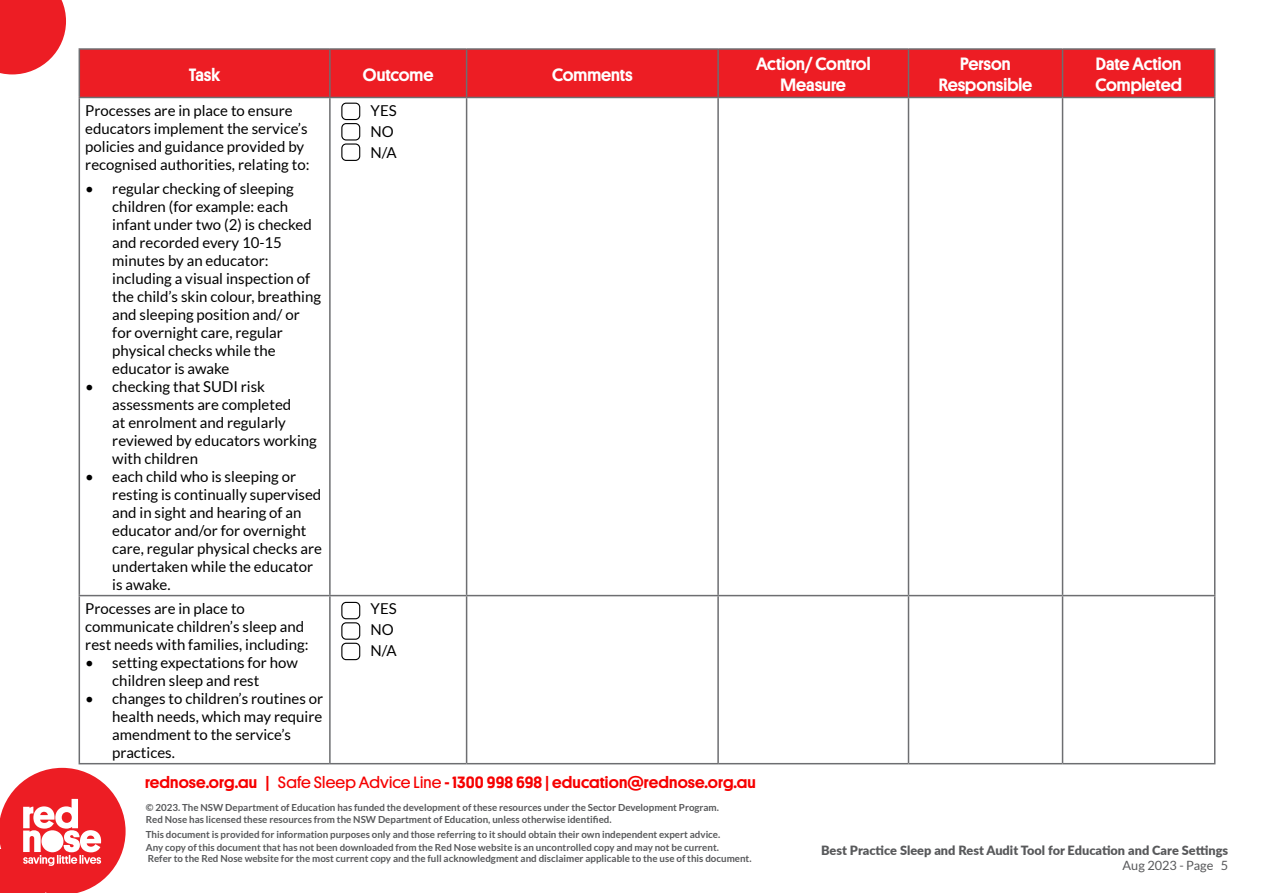
<style>
.page{position:relative;width:1263px;height:893px;background:#fff}
.page>*{position:absolute;margin:0;border:0;box-sizing:border-box;transform-origin:0 0}
.t1{font:500 18px/21.6px "Platform";color:#fff;text-align:center}
.t2{font:500 16.5px "Platform";letter-spacing:.01em;color:#f60000}
.t3{font:15px/18px "Lato";color:#000}
.t4{font:900 12.75px "Lato";color:#58595b}
.t5{font:12.75px "Lato";color:#58595b}
.t6{font:700 9.75px/12.1px "Lato";color:#58595b}
.s1{font-weight:400}
</style>
<div class="page">
<div style="left:80px;top:50px;width:1134px;height:47px;background:#ed1d24"></div>
<hr style="left:79px;top:98px;width:1px;height:497px;background:#6d6e71">
<hr style="left:329px;top:98px;width:2px;height:497px;background:#6d6e71">
<hr style="left:466px;top:98px;width:1px;height:497px;background:#6d6e71">
<hr style="left:717px;top:98px;width:2px;height:497px;background:#6d6e71">
<hr style="left:908px;top:98px;width:1px;height:497px;background:#6d6e71">
<hr style="left:1062px;top:98px;width:1px;height:497px;background:#6d6e71">
<hr style="left:1214px;top:98px;width:1px;height:497px;background:#6d6e71">
<hr style="left:79px;top:595px;width:251px;height:1px;background:#6d6e71">
<hr style="left:79px;top:596px;width:1px;height:167px;background:#6d6e71">
<hr style="left:330px;top:595px;width:137px;height:1px;background:#6d6e71">
<hr style="left:329px;top:596px;width:2px;height:167px;background:#6d6e71">
<hr style="left:467px;top:595px;width:251px;height:1px;background:#6d6e71">
<hr style="left:466px;top:596px;width:1px;height:167px;background:#6d6e71">
<hr style="left:718px;top:595px;width:190px;height:1px;background:#6d6e71">
<hr style="left:717px;top:596px;width:2px;height:167px;background:#6d6e71">
<hr style="left:908px;top:595px;width:154px;height:1px;background:#6d6e71">
<hr style="left:908px;top:596px;width:1px;height:167px;background:#6d6e71">
<hr style="left:1062px;top:595px;width:153px;height:1px;background:#6d6e71">
<hr style="left:1062px;top:596px;width:1px;height:167px;background:#6d6e71">
<hr style="left:1214px;top:596px;width:1px;height:167px;background:#6d6e71">
<hr style="left:79px;top:48px;width:251px;height:2px;background:#6d6e71">
<hr style="left:79px;top:50px;width:1px;height:47px;background:#6d6e71">
<hr style="left:79px;top:97px;width:251px;height:1px;background:#6d6e71">
<hr style="left:330px;top:48px;width:137px;height:2px;background:#6d6e71">
<hr style="left:329px;top:50px;width:2px;height:47px;background:#6d6e71">
<hr style="left:330px;top:97px;width:137px;height:1px;background:#6d6e71">
<hr style="left:467px;top:48px;width:251px;height:2px;background:#6d6e71">
<hr style="left:466px;top:50px;width:1px;height:47px;background:#6d6e71">
<hr style="left:467px;top:97px;width:251px;height:1px;background:#6d6e71">
<hr style="left:718px;top:48px;width:190px;height:2px;background:#6d6e71">
<hr style="left:717px;top:50px;width:2px;height:47px;background:#6d6e71">
<hr style="left:718px;top:97px;width:190px;height:1px;background:#6d6e71">
<hr style="left:908px;top:48px;width:154px;height:2px;background:#6d6e71">
<hr style="left:908px;top:50px;width:1px;height:47px;background:#6d6e71">
<hr style="left:908px;top:97px;width:154px;height:1px;background:#6d6e71">
<hr style="left:1062px;top:48px;width:153px;height:2px;background:#6d6e71">
<hr style="left:1062px;top:50px;width:1px;height:47px;background:#6d6e71">
<hr style="left:1214px;top:50px;width:1px;height:47px;background:#6d6e71">
<hr style="left:1062px;top:97px;width:153px;height:1px;background:#6d6e71">
<hr style="left:79px;top:763px;width:251px;height:1px;background:#6d6e71">
<hr style="left:330px;top:763px;width:137px;height:1px;background:#6d6e71">
<hr style="left:467px;top:763px;width:251px;height:1px;background:#6d6e71">
<hr style="left:718px;top:763px;width:190px;height:1px;background:#6d6e71">
<hr style="left:908px;top:763px;width:154px;height:1px;background:#6d6e71">
<hr style="left:1062px;top:763px;width:153px;height:1px;background:#6d6e71">
<svg style="left:0;top:0;width:66px;height:74px;background:#ef393f"></svg>
<div style="left:341px;top:103px;width:19px;height:17px;border:1px solid #000;border-radius:4px"></div>
<div style="left:341px;top:123px;width:19px;height:18px;border:1px solid #000;border-radius:4px"></div>
<div style="left:341px;top:143px;width:19px;height:18px;border:1px solid #000;border-radius:4px"></div>
<div style="left:341px;top:602px;width:19px;height:17px;border:1px solid #000;border-radius:4px"></div>
<div style="left:341px;top:622px;width:19px;height:18px;border:1px solid #000;border-radius:4px"></div>
<div style="left:341px;top:643px;width:19px;height:17px;border:1px solid #000;border-radius:4px"></div>
<svg style="left:0;top:768px;width:126px;height:125px"></svg>
<p class="t1" style="left:189px;top:63px;width:33px">Task</p>
<p class="t1" style="left:363px;top:63px;width:72px">Outcome</p>
<p class="t1" style="left:552px;top:63px;width:82px">Comments</p>
<p class="t1" style="left:756px;top:52px;width:116px">Action/ Control<br>Measure</p>
<p class="t1" style="left:939px;top:52px;width:95px">Person<br>Responsible</p>
<p class="t1" style="left:1095px;top:52px;width:88px;text-align:left">Date Action<br>Completed</p>
<p class="t3" style="left:85px;top:101px;width:226px">Processes are in place to ensure educators implement the service’s policies and guidance provided by recognised authorities, relating to:</p>
<p class="t3" style="left:112px;top:179px;width:210px;text-indent:-27px">• regular checking of sleeping children (for example: each infant under two (2) is checked and recorded every 10-15 minutes by an educator: including a visual inspection of the child’s skin colour, breathing and sleeping position and/ or for overnight care, regular physical checks while the educator is awake</p>
<p class="t3" style="left:112px;top:377px;width:206px;text-indent:-27px">• checking that SUDI risk assessments are completed<br>at enrolment and regularly reviewed by educators working with children</p>
<p class="t3" style="left:112px;top:467px;width:211px;text-indent:-27px">• each child who is sleeping or resting is continually supervised and in sight and hearing of an educator and/or for overnight care, regular physical checks are undertaken while the educator is awake.</p>
<p class="t3" style="left:371px;top:100px;width:28px;line-height:21px">YES<br>NO<br>N/A</p>
<p class="t3" style="left:85px;top:599px;width:225px">Processes are in place to communicate children’s sleep and rest needs with families, including:</p>
<p class="t3" style="left:112px;top:653px;width:187px;text-indent:-27px">• setting expectations for how children sleep and rest</p>
<p class="t3" style="left:112px;top:689px;width:212px;text-indent:-27px">• changes to children’s routines or health needs, which may require amendment to the service’s practices.</p>
<p class="t3" style="left:371px;top:598px;width:28px;line-height:21px">YES<br>NO<br>N/A</p>
<p class="t2" style="left:145px;top:770px;width:612px">rednose.org.au | <span class="s1">Safe Sleep Advice Line</span> - 1300 998 698 | education@rednose.org.au</p>
<p class="t6" style="left:146px;top:801px;width:575px;line-height:11.7px">© 2023. The NSW Department of Education has funded the development of these resources under the Sector Development Program.<br>Red Nose has licensed these resources from the NSW Department of Education, unless otherwise identified.</p>
<p class="t6" style="left:146px;top:828px;width:607px">This document is provided for information purposes only and those referring to it should obtain their own independent expert advice.<br>Any copy of this document that has not been downloaded from the Red Nose website is an uncontrolled copy and may not be current.<br>Refer to the Red Nose website for the most current copy and the full acknowledgment and disclaimer applicable to the use of this document.</p>
<p class="t4" style="left:821px;top:841px;width:408px">Best Practice Sleep and Rest Audit Tool for Education and Care Settings</p>
<p class="t5" style="left:1122px;top:858px;width:107px">Aug 2023 - Page 5</p>
</div>
